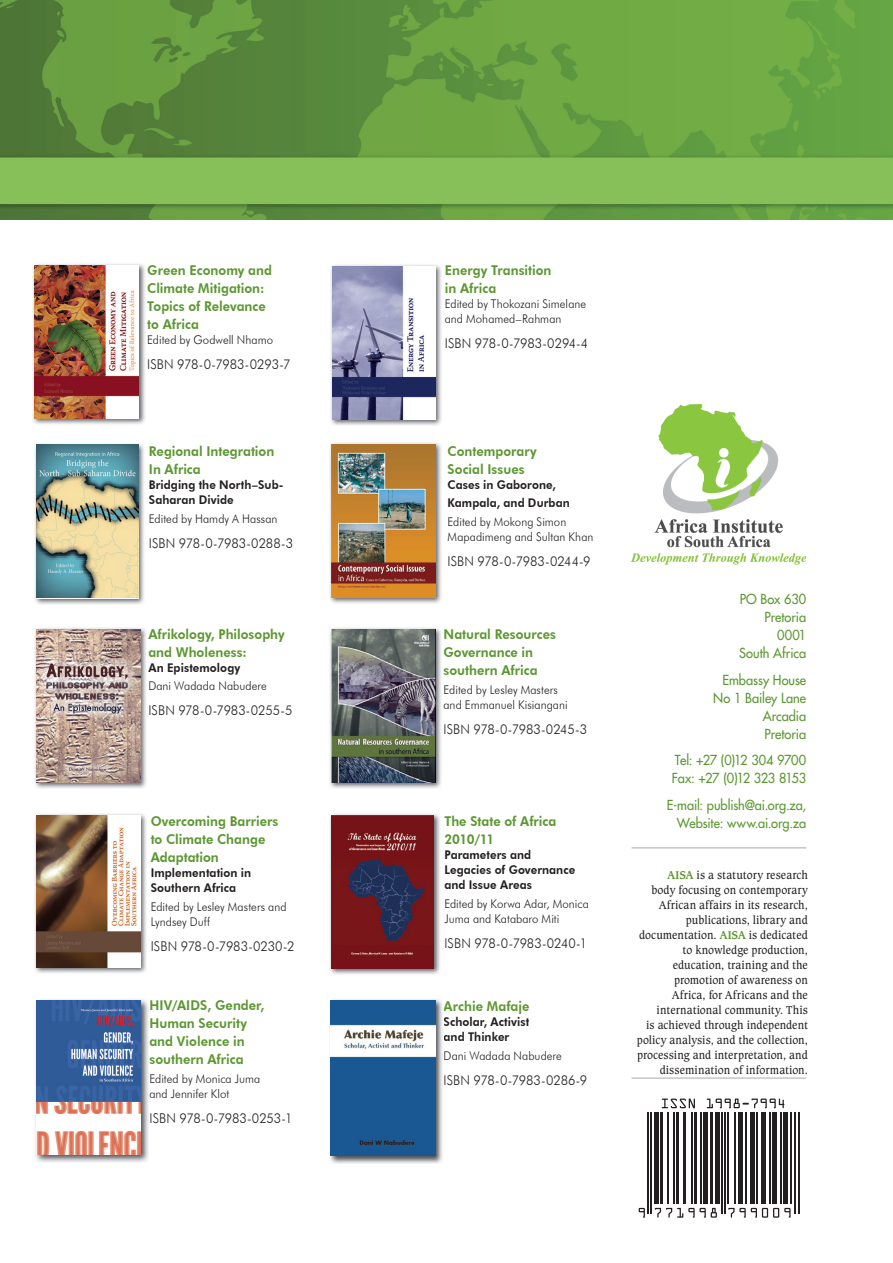
<style>
.page{position:relative;width:893px;height:1263px;background:#fff}
.page>*{position:absolute;margin:0;border:0;box-sizing:border-box;transform-origin:0 0}
.t1{font:800 13.5px/18px "Futura BT";color:#5c9731;scale:.95 1}
.t2{font:300 13.5px "Futura BT";letter-spacing:-.005em;color:#231f20;scale:.95 1}
.t3{font:13.5px/18px "Futura";letter-spacing:-.005em;color:#5c9731;text-align:right;scale:.95 1}
.t4{font:13.5px/18px "Futura";letter-spacing:-.025em;color:#5c9731;scale:.95 1}
.t5{font:12px/15px "Caxton BT";color:#231f20;text-align:right;scale:.95 1}
.t6{font:300 12px/15px "Futura BT";letter-spacing:.005em;color:#231f20;scale:.95 1}
.t7{font:800 12px/15px "Futura BT";letter-spacing:.005em;color:#231f20;scale:.95 1}
.s1{font-weight:700;color:#5c9731}
</style>
<div class="page">
<img style="left:0;top:0;width:893px;height:219px">
<img style="left:331px;top:265px;width:110px;height:160px">
<img style="left:332px;top:266px;width:103px;height:153px">
<img style="left:35px;top:814px;width:111px;height:159px">
<img style="left:36px;top:815px;width:104px;height:152px">
<img style="left:35px;top:999px;width:114px;height:163px">
<img style="left:36px;top:1001px;width:104px;height:153px">
<img style="left:330px;top:999px;width:112px;height:165px">
<img style="left:331px;top:1000px;width:104px;height:156px">
<img style="left:35px;top:444px;width:109px;height:160px">
<img style="left:36px;top:445px;width:102px;height:153px">
<img style="left:330px;top:814px;width:110px;height:160px">
<img style="left:332px;top:815px;width:102px;height:153px">
<img style="left:330px;top:443px;width:111px;height:160px">
<img style="left:332px;top:445px;width:103px;height:153px">
<img style="left:330px;top:628px;width:111px;height:160px">
<img style="left:331px;top:629px;width:105px;height:153px">
<img style="left:35px;top:628px;width:111px;height:160px">
<img style="left:36px;top:629px;width:104px;height:153px">
<hr style="left:632px;top:1078px;width:174px;height:1px;background:#a8a9ad">
<hr style="left:632px;top:847px;width:174px;height:1px;background:#a8a9ad">
<hr style="left:648px;top:1137px;width:1px;height:76px;background:#231f20">
<hr style="left:651px;top:1137px;width:1px;height:76px;background:#231f20">
<hr style="left:654px;top:1137px;width:4px;height:67px;background:#231f20">
<hr style="left:660px;top:1137px;width:3px;height:67px;background:#231f20">
<hr style="left:667px;top:1137px;width:1px;height:67px;background:#231f20">
<hr style="left:673px;top:1137px;width:1px;height:67px;background:#231f20">
<hr style="left:676px;top:1137px;width:3px;height:67px;background:#231f20">
<hr style="left:683px;top:1137px;width:3px;height:67px;background:#231f20">
<hr style="left:691px;top:1137px;width:1px;height:67px;background:#231f20">
<hr style="left:694px;top:1137px;width:3px;height:67px;background:#231f20">
<hr style="left:700px;top:1137px;width:2px;height:67px;background:#231f20">
<hr style="left:704px;top:1137px;width:4px;height:67px;background:#231f20">
<hr style="left:710px;top:1137px;width:3px;height:67px;background:#231f20">
<hr style="left:715px;top:1137px;width:4px;height:67px;background:#231f20">
<hr style="left:721px;top:1137px;width:1px;height:76px;background:#231f20">
<hr style="left:724px;top:1137px;width:2px;height:76px;background:#231f20">
<hr style="left:728px;top:1137px;width:1px;height:67px;background:#231f20">
<hr style="left:734px;top:1137px;width:1px;height:67px;background:#231f20">
<hr style="left:739px;top:1137px;width:4px;height:67px;background:#231f20">
<hr style="left:745px;top:1137px;width:1px;height:67px;background:#231f20">
<hr style="left:750px;top:1137px;width:4px;height:67px;background:#231f20">
<hr style="left:756px;top:1137px;width:2px;height:67px;background:#231f20">
<div style="left:761px;top:1137px;width:5px;height:67px;background:#231f20"></div>
<hr style="left:769px;top:1137px;width:1px;height:67px;background:#231f20">
<div style="left:772px;top:1137px;width:5px;height:67px;background:#231f20"></div>
<hr style="left:780px;top:1137px;width:1px;height:67px;background:#231f20">
<hr style="left:784px;top:1137px;width:4px;height:67px;background:#231f20">
<hr style="left:790px;top:1137px;width:1px;height:67px;background:#231f20">
<hr style="left:795px;top:1137px;width:1px;height:76px;background:#231f20">
<hr style="left:798px;top:1137px;width:1px;height:76px;background:#231f20">
<svg style="left:639px;top:1208px;width:6px;height:10px"></svg>
<svg style="left:655px;top:1208px;width:62px;height:10px"></svg>
<svg style="left:728px;top:1208px;width:62px;height:10px"></svg>
<svg style="left:648px;top:1112px;width:4px;height:25px"></svg>
<hr style="left:654px;top:1112px;width:4px;height:25px;background:#231f20">
<hr style="left:660px;top:1112px;width:3px;height:25px;background:#231f20">
<hr style="left:694px;top:1112px;width:3px;height:25px;background:#231f20">
<hr style="left:700px;top:1112px;width:2px;height:25px;background:#231f20">
<hr style="left:704px;top:1112px;width:4px;height:25px;background:#231f20">
<hr style="left:784px;top:1112px;width:4px;height:25px;background:#231f20">
<svg style="left:790px;top:1112px;width:9px;height:25px"></svg>
<svg style="left:662px;top:1098px;width:33px;height:39px"></svg>
<svg style="left:707px;top:1098px;width:77px;height:39px"></svg>
<img style="left:631px;top:404px;width:175px;height:160px">
<img style="left:33px;top:264px;width:112px;height:160px">
<img style="left:34px;top:266px;width:105px;height:152px">
<p class="t1" style="left:147px;top:261px;width:133px">Green Economy and<br>Climate Mitigation:<br>Topics of Relevance to Africa</p>
<p class="t6" style="left:147px;top:332px;width:134px">Edited by Godwell Nhamo</p>
<p class="t2" style="left:147px;top:356px;width:152px">ISBN 978-0-7983-0293-7</p>
<p class="t1" style="left:149px;top:442px;width:134px">Regional Integration<br>In Africa</p>
<p class="t7" style="left:149px;top:477px;width:143px">Bridging the North–Sub-<br>Saharan Divide</p>
<p class="t6" style="left:149px;top:511px;width:137px">Edited by Hamdy A Hassan</p>
<p class="t2" style="left:149px;top:535px;width:154px">ISBN 978-0-7983-0288-3</p>
<p class="t1" style="left:148px;top:625px;width:145px">Afrikology, Philosophy and Wholeness:</p>
<p class="t7" style="left:148px;top:660px;width:98px">An Epistemology</p>
<p class="t6" style="left:148px;top:678px;width:126px">Dani Wadada Nabudere</p>
<p class="t2" style="left:148px;top:702px;width:153px">ISBN 978-0-7983-0255-5</p>
<p class="t1" style="left:151px;top:812px;width:136px">Overcoming Barriers to Climate Change<br>Adaptation</p>
<p class="t7" style="left:151px;top:865px;width:107px">Implementation in<br>Southern Africa</p>
<p class="t6" style="left:151px;top:899px;width:144px">Edited by Lesley Masters and<br>Lyndsey Duff</p>
<p class="t2" style="left:151px;top:938px;width:153px">ISBN 978-0-7983-0230-2</p>
<p class="t1" style="left:149px;top:996px;width:123px">HIV/AIDS, Gender,<br>Human Security and Violence in southern Africa</p>
<p class="t6" style="left:149px;top:1071px;width:118px">Edited by Monica Juma and Jennifer Klot</p>
<p class="t2" style="left:149px;top:1110px;width:152px">ISBN 978-0-7983-0253-1</p>
<p class="t1" style="left:445px;top:261px;width:114px">Energy Transition in Africa</p>
<p class="t6" style="left:445px;top:296px;width:150px">Edited by Thokozani Simelane and Mohamed–Rahman</p>
<p class="t2" style="left:445px;top:335px;width:153px">ISBN 978-0-7983-0294-4</p>
<p class="t1" style="left:448px;top:442px;width:95px">Contemporary<br>Social Issues</p>
<p class="t7" style="left:448px;top:475px;width:130px;line-height:18px">Cases in Gaborone,<br>Kampala, and Durban</p>
<p class="t6" style="left:448px;top:514px;width:155px">Edited by Mokong Simon<br>Mapadimeng and Sultan Khan</p>
<p class="t2" style="left:448px;top:553px;width:152px">ISBN 978-0-7983-0244-9</p>
<p class="t1" style="left:443px;top:625px;width:120px">Natural Resources<br>Governance in southern Africa</p>
<p class="t6" style="left:443px;top:682px;width:132px">Edited by Lesley Masters and Emmanuel Kisiangani</p>
<p class="t2" style="left:443px;top:721px;width:153px">ISBN 978-0-7983-0245-3</p>
<p class="t1" style="left:444px;top:812px;width:119px">The State of Africa<br>2010/11</p>
<p class="t7" style="left:444px;top:847px;width:139px">Parameters and<br>Legacies of Governance and Issue Areas</p>
<p class="t6" style="left:444px;top:896px;width:154px">Edited by Korwa Adar, Monica<br>Juma and Katabaro Miti</p>
<p class="t2" style="left:444px;top:935px;width:152px">ISBN 978-0-7983-0240-1</p>
<p class="t1" style="left:444px;top:997px;width:92px">Archie Mafaje</p>
<p class="t7" style="left:444px;top:1014px;width:92px">Scholar, Activist and Thinker</p>
<p class="t6" style="left:444px;top:1048px;width:126px">Dani Wadada Nabudere</p>
<p class="t2" style="left:444px;top:1072px;width:153px">ISBN 978-0-7983-0286-9</p>
<p class="t3" style="left:739px;top:590px;width:72px">PO Box 630<br>Pretoria<br>0001<br>South Africa</p>
<p class="t3" style="left:713px;top:670px;width:99px">Embassy House<br>No 1 Bailey Lane<br>Arcadia<br>Pretoria</p>
<p class="t4" style="left:672px;top:751px;width:143px">Tel: +27 (0)12 304 9700<br>Fax: +27 (0)12 323 8153</p>
<p class="t3" style="left:667px;top:795px;width:148px">E-mail: publish@ai.org.za,<br>Website: www.ai.org.za</p>
<p class="t5" style="left:637px;top:867px;width:182px"><span class="s1">AISA</span> is a statutory research<br>body focusing on contemporary<br>African affairs in its research, publications, library and documentation. <span class="s1">AISA</span> is dedicated to knowledge production, education, training and the promotion of awareness on<br>Africa, for Africans and the international community. This<br>is achieved through independent policy analysis, and the collection, processing and interpretation, and dissemination of information.</p>
</div>
